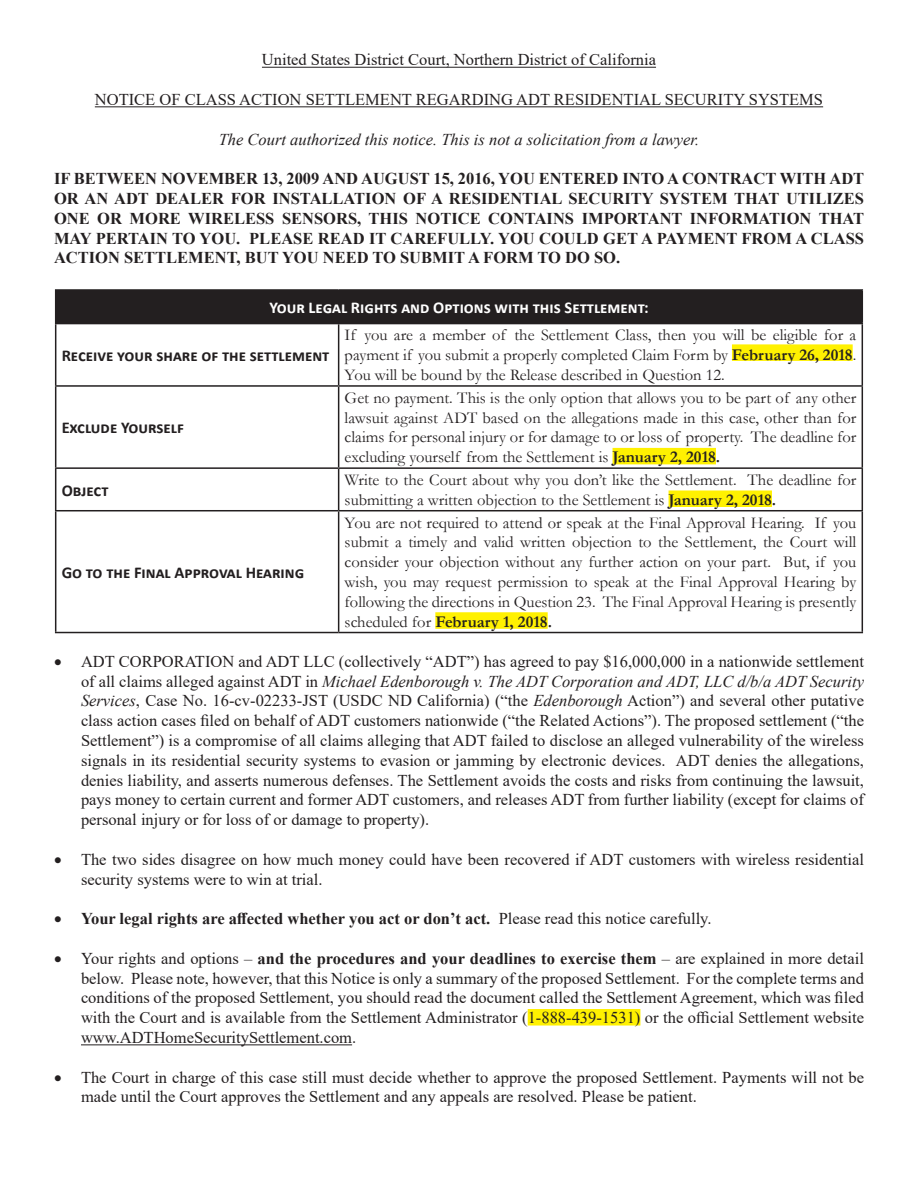
<style>
.page{position:relative;width:918px;height:1188px;background:#fff}
.page>*{position:absolute;margin:0;border:0;box-sizing:border-box;transform-origin:0 0}
.t1{font:16.5px/19.8px "Times New Roman";color:#231f20;text-align:justify}
.t2{font:16.5px/19.8px "Garamond";color:#231f20;text-align:justify}
.t3{font:700 16.5px/19.8px "Times New Roman";color:#231f20;text-align:justify}
.t4{font:700 16.5px "Calibri";color:#231f20}
.t5{font:italic 16.5px "Times New Roman";color:#231f20}
.t6{font:700 16.5px "Calibri";color:#fff}
.s1{font-weight:700}
.s2{font-style:italic}
.s3{font-weight:400}
</style>
<div class="page">
<hr style="left:262px;top:67px;width:394px;height:1px;background:#231f20">
<hr style="left:95px;top:106px;width:728px;height:1px;background:#231f20">
<div style="left:528px;top:1009px;width:112px;height:17px;background:#fff101"></div>
<hr style="left:81px;top:1044px;width:271px;height:1px;background:#231f20">
<div style="left:56px;top:290px;width:806px;height:34px;background:#231f20"></div>
<hr style="left:55px;top:289px;width:284px;height:2px;background:#231f20">
<hr style="left:55px;top:291px;width:1px;height:32px;background:#231f20">
<hr style="left:339px;top:289px;width:524px;height:2px;background:#231f20">
<hr style="left:862px;top:291px;width:1px;height:32px;background:#231f20">
<hr style="left:55px;top:323px;width:284px;height:1px;background:#231f20">
<hr style="left:55px;top:324px;width:1px;height:61px;background:#231f20">
<hr style="left:339px;top:323px;width:524px;height:1px;background:#231f20">
<hr style="left:338px;top:324px;width:1px;height:61px;background:#231f20">
<hr style="left:862px;top:324px;width:1px;height:61px;background:#231f20">
<hr style="left:55px;top:385px;width:284px;height:2px;background:#231f20">
<hr style="left:55px;top:387px;width:1px;height:80px;background:#231f20">
<hr style="left:339px;top:385px;width:524px;height:2px;background:#231f20">
<hr style="left:338px;top:387px;width:1px;height:80px;background:#231f20">
<hr style="left:862px;top:387px;width:1px;height:80px;background:#231f20">
<hr style="left:55px;top:467px;width:284px;height:2px;background:#231f20">
<hr style="left:55px;top:469px;width:1px;height:41px;background:#231f20">
<hr style="left:339px;top:467px;width:524px;height:2px;background:#231f20">
<hr style="left:338px;top:469px;width:1px;height:41px;background:#231f20">
<hr style="left:862px;top:469px;width:1px;height:41px;background:#231f20">
<hr style="left:55px;top:510px;width:284px;height:1px;background:#231f20">
<hr style="left:55px;top:511px;width:1px;height:121px;background:#231f20">
<hr style="left:339px;top:510px;width:524px;height:1px;background:#231f20">
<hr style="left:338px;top:511px;width:1px;height:121px;background:#231f20">
<hr style="left:862px;top:511px;width:1px;height:121px;background:#231f20">
<hr style="left:55px;top:632px;width:284px;height:1px;background:#231f20">
<hr style="left:339px;top:632px;width:524px;height:1px;background:#231f20">
<div style="left:732px;top:344px;width:121px;height:17px;background:#fff101"></div>
<div style="left:613px;top:448px;width:103px;height:16px;background:#fff101"></div>
<div style="left:669px;top:490px;width:103px;height:17px;background:#fff101"></div>
<div style="left:435px;top:612px;width:113px;height:17px;background:#fff101"></div>
<p class="t1" style="left:262px;top:49px;width:396px">United States District Court, Northern District of California</p>
<p class="t1" style="left:95px;top:89px;width:730px">NOTICE OF CLASS ACTION SETTLEMENT REGARDING ADT RESIDENTIAL SECURITY SYSTEMS</p>
<p class="t5" style="left:219px;top:128px;width:482px">The Court authorized this notice. This is not a solicitation from a lawyer.</p>
<p class="t3" style="left:54px;top:168px;width:812px">IF BETWEEN NOVEMBER 13, 2009 AND AUGUST 15, 2016, YOU ENTERED INTO A CONTRACT WITH ADT OR AN ADT DEALER FOR INSTALLATION OF A RESIDENTIAL SECURITY SYSTEM THAT UTILIZES ONE OR MORE WIRELESS SENSORS, THIS NOTICE CONTAINS IMPORTANT INFORMATION THAT MAY PERTAIN TO YOU. PLEASE READ IT CAREFULLY. YOU COULD GET A PAYMENT FROM A CLASS ACTION SETTLEMENT, BUT YOU NEED TO SUBMIT A FORM TO DO SO.</p>
<p class="t6" style="left:269px;top:296px;width:381px">Your Legal Rights and Options with this Settlement:</p>
<p class="t4" style="left:62px;top:344px;width:269px">Receive your share of the settlement</p>
<p class="t2" style="left:345px;top:325px;width:513px">If you are a member of the Settlement Class, then you will be eligible for a payment if you submit a properly completed Claim Form by <span class="s1">February 26, 2018</span>.<br>You will be bound by the Release described in Question 12.</p>
<p class="t4" style="left:62px;top:416px;width:124px">Exclude Yourself</p>
<p class="t2" style="left:345px;top:387px;width:513px">Get no payment. This is the only option that allows you to be part of any other lawsuit against ADT based on the allegations made in this case, other than for claims for personal injury or for damage to or loss of property. The deadline for excluding yourself from the Settlement is <span class="s1">January 2, 2018.</span></p>
<p class="t4" style="left:62px;top:478px;width:49px">Object</p>
<p class="t2" style="left:345px;top:469px;width:513px">Write to the Court about why you don’t like the Settlement. The deadline for submitting a written objection to the Settlement is <span class="s1">January 2, 2018.</span></p>
<p class="t2" style="left:345px;top:512px;width:513px">You are not required to attend or speak at the Final Approval Hearing. If you submit a timely and valid written objection to the Settlement, the Court will consider your objection without any further action on your part. But, if you wish, you may request permission to speak at the Final Approval Hearing by following the directions in Question 23. The Final Approval Hearing is presently scheduled for <span class="s1">February 1, 2018.</span></p>
<p class="t1" style="left:81px;top:651px;width:785px;text-indent:-27px">• ADT CORPORATION and ADT LLC (collectively “ADT”) has agreed to pay $16,000,000 in a nationwide settlement of all claims alleged against ADT in <span class="s2">Michael Edenborough v. The ADT Corporation and ADT, LLC d/b/a ADT Security Services</span>, Case No. 16-cv-02233-JST (USDC ND California) (“the <span class="s2">Edenborough</span> Action”) and several other putative class action cases filed on behalf of ADT customers nationwide (“the Related Actions”). The proposed settlement (“the Settlement”) is a compromise of all claims alleging that ADT failed to disclose an alleged vulnerability of the wireless signals in its residential security systems to evasion or jamming by electronic devices. ADT denies the allegations, denies liability, and asserts numerous defenses. The Settlement avoids the costs and risks from continuing the lawsuit, pays money to certain current and former ADT customers, and releases ADT from further liability (except for claims of personal injury or for loss of or damage to property).</p>
<p class="t1" style="left:81px;top:849px;width:785px;text-indent:-27px">• The two sides disagree on how much money could have been recovered if ADT customers with wireless residential security systems were to win at trial.</p>
<p class="t3" style="left:54px;top:908px;width:659px">• Your legal rights are affected whether you act or don’t act. <span class="s3">Please read this notice carefully.</span></p>
<p class="t1" style="left:81px;top:948px;width:785px;text-indent:-27px">• Your rights and options – <span class="s1">and the procedures and your deadlines to exercise them</span> – are explained in more detail below. Please note, however, that this Notice is only a summary of the proposed Settlement. For the complete terms and conditions of the proposed Settlement, you should read the document called the Settlement Agreement, which was filed with the Court and is available from the Settlement Administrator (1-888-439-1531) or the official Settlement website www.ADTHomeSecuritySettlement.com.</p>
<p class="t1" style="left:81px;top:1067px;width:785px;text-indent:-27px">• The Court in charge of this case still must decide whether to approve the proposed Settlement. Payments will not be made until the Court approves the Settlement and any appeals are resolved. Please be patient.</p>
<p class="t4" style="left:62px;top:561px;width:244px">Go to the Final Approval Hearing</p>
</div>
